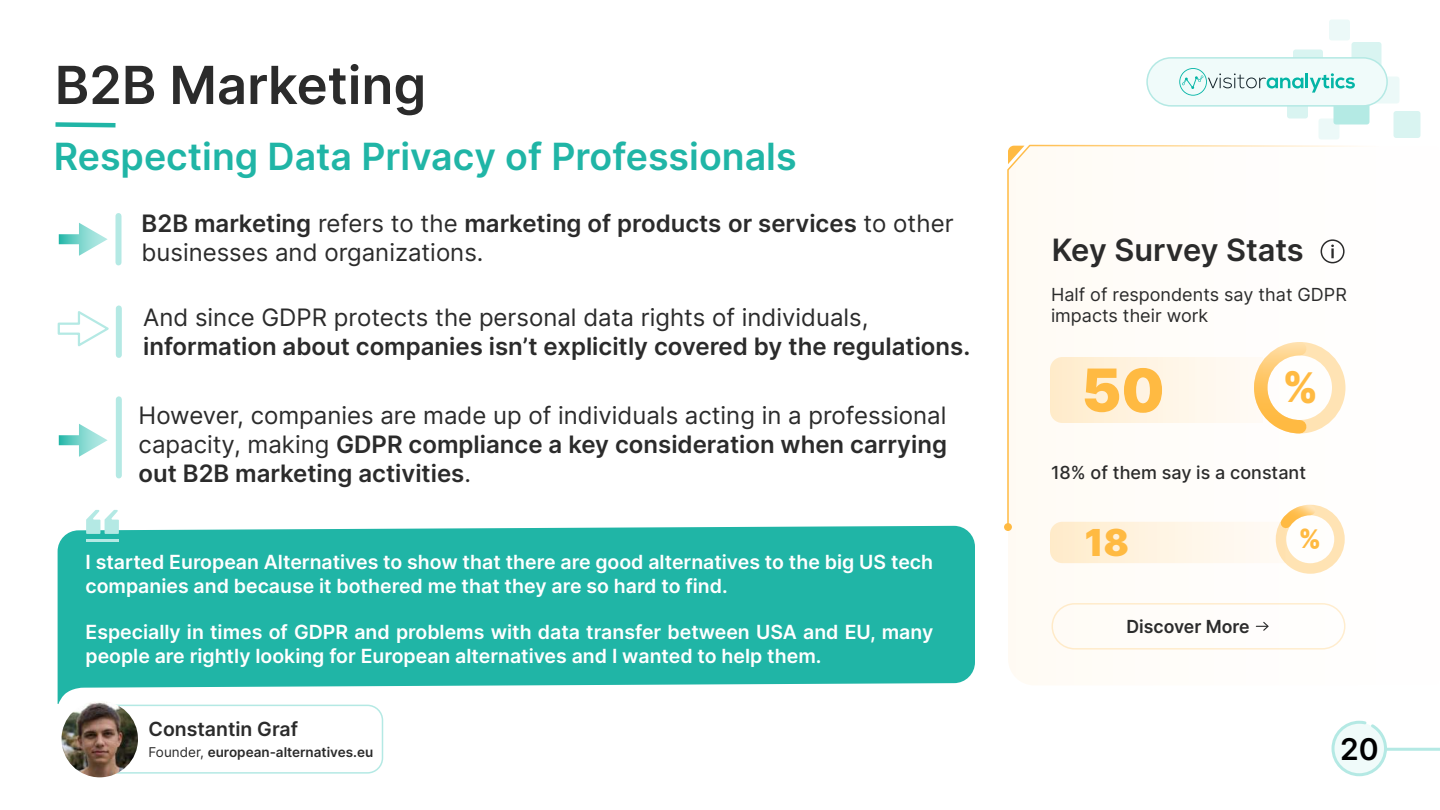
<style>
.page{position:relative;width:1440px;height:810px;background:#fff}
.page>*{position:absolute;margin:0;border:0;box-sizing:border-box;transform-origin:0 0}
.t1{font:900 59.25px "Inter";color:#ffba42}
.t2{font:600 52.5px "Inter";color:#2b2b2b}
.t3{font:900 40.8px "Inter";color:#ffba42}
.t4{font:600 37.5px "Inter";color:#20b5a6}
.t5{font:900 37.2px "Inter";color:#ffba42}
.t6{font:600 30.75px "Inter";color:#2b2b2b}
.t7{font:600 30px "Inter";color:#000}
.t8{font:900 25.65px "Inter";color:#ffba42}
.t9{font:24px/28.8px "Inter";color:#2b2b2b}
.t10{font:600 24px "Inter";color:#2b2b2b}
.t11{font:600 19.5px/23.4px "Inter";color:#fff}
.t12{font:600 19.5px "Inter";color:#2b2b2b}
.t13{font:18px/21.6px "Inter";color:#2b2b2b}
.t14{font:500 18px "Inter";color:#2b2b2b}
.t15{font:600 18px "Inter";color:#2b2b2b}
.t16{font:600 13.5px "Inter";color:#2b2b2b}
.s1{font-weight:600}
.s2{font-weight:400}
</style>
<div class="page">
<hr style="left:1386px;top:748px;width:54px;height:3px;background:#b4e9e4">
<svg style="left:1331px;top:720px;width:58px;height:57px"></svg>
<div style="left:1373px;top:76px;width:27px;height:28px;background:#ecf9f8;border-radius:3px"></div>
<div style="left:1319px;top:118px;width:21px;height:22px;background:#ecf9f8;border-radius:3px"></div>
<div style="left:1329px;top:20px;width:21px;height:20px;background:#ecf9f8;border-radius:3px"></div>
<div style="left:1287px;top:98px;width:21px;height:20px;background:#d9f4f1;border-radius:3px"></div>
<div style="left:1394px;top:111px;width:27px;height:27px;background:#d9f4f1;border-radius:3px"></div>
<div style="left:1352px;top:42px;width:30px;height:30px;background:#d9f4f1;border-radius:3px"></div>
<div style="left:1293px;top:50px;width:30px;height:30px;background:#d9f4f1;border-radius:3px"></div>
<div style="left:1334px;top:88px;width:36px;height:36px;background:#b4eae4;border-radius:3px"></div>
<svg style="left:59px;top:223px;width:49px;height:33px"></svg>
<div style="left:116px;top:216px;width:6px;height:46px;background:#b4e9e4"></div>
<svg style="left:57px;top:311px;width:52px;height:36px"></svg>
<div style="left:116px;top:308px;width:6px;height:47px;background:#b4e9e4"></div>
<svg style="left:59px;top:424px;width:49px;height:33px"></svg>
<div style="left:116px;top:399px;width:6px;height:76px;background:#b4e9e4"></div>
<svg style="left:1008px;top:529px;width:335px;height:156px"></svg>
<div style="left:1052px;top:603px;width:294px;height:47px;border:2px solid #ffba42;border-radius:22px"></div>
<svg style="left:1256px;top:622px;width:13px;height:9px"></svg>
<svg style="left:1050px;top:529px;width:295px;height:45px"></svg>
<div style="left:1147px;top:58px;width:240px;height:48px;background:#f0fbfa;border-radius:24px"></div>
<div style="left:1146px;top:57px;width:242px;height:50px;border:2px solid #b4e9e4;border-radius:24px"></div>
<svg style="left:1179px;top:68px;width:176px;height:28px"></svg>
<svg style="left:1007px;top:144px;width:353px;height:385px"></svg>
<svg style="left:1004px;top:523px;width:8px;height:8px"></svg>
<svg style="left:1008px;top:146px;width:16px;height:18px"></svg>
<svg style="left:55px;top:122px;width:61px;height:6px"></svg>
<svg style="left:58px;top:526px;width:917px;height:178px;background:#39bdb0"></svg>
<div style="left:98px;top:705px;width:285px;height:69px;border:2px solid #b4e9e4;border-radius:15px"></div>
<img style="left:62px;top:701px;width:76px;height:76px;border-radius:38px">
<hr style="left:86px;top:539px;width:33px;height:3px;background:#b4e9e4">
<svg style="left:86px;top:510px;width:33px;height:24px"></svg>
<svg style="left:1050px;top:335px;width:296px;height:105px"></svg>
<h2 class="t2" style="left:55px;top:47px;width:373px">B2B Marketing</h2>
<h3 class="t4" style="left:54px;top:129px;width:744px">Respecting Data Privacy of Professionals</h3>
<p class="t9" style="left:142px;top:209px;width:814px"><span class="s1">B2B marketing</span> refers to the <span class="s1">marketing of products or services</span> to other businesses and organizations.</p>
<p class="t9" style="left:143px;top:302px;width:727px">And since GDPR protects the personal data rights of individuals,</p>
<p class="t10" style="left:143px;top:329px;width:829px">information about companies isn’t explicitly covered by the regulations.</p>
<p class="t9" style="left:139px;top:401px;width:810px;text-align:justify">However, companies are made up of individuals acting in a professional capacity, making <span class="s1">GDPR compliance a key consideration when carrying out B2B marketing activities</span>.</p>
<p class="t11" style="left:86px;top:550px;width:849px">I started European Alternatives to show that there are good alternatives to the big US tech companies and because it bothered me that they are so hard to find.</p>
<p class="t11" style="left:86px;top:620px;width:849px">Especially in times of GDPR and problems with data transfer between USA and EU, many people are rightly looking for European alternatives and I wanted to help them.</p>
<p class="t12" style="left:149px;top:715px;width:151px">Constantin Graf</p>
<p class="t16" style="left:149px;top:742px;width:226px"><span class="s2">Founder,</span> european-alternatives.eu</p>
<p class="t6" style="left:1052px;top:227px;width:254px">Key Survey Stats</p>
<p class="t13" style="left:1051px;top:283px;width:297px">Half of respondents say that GDPR impacts their work</p>
<h1 class="t1" style="left:1082px;top:347px;width:84px">50</h1>
<h3 class="t3" style="left:1282px;top:357px;width:38px">%</h3>
<p class="t14" style="left:1051px;top:459px;width:257px">18% of them say is a constant</p>
<h3 class="t5" style="left:1085px;top:515px;width:46px">18</h3>
<p class="t8" style="left:1299px;top:520px;width:24px">%</p>
<p class="t15" style="left:1127px;top:613px;width:125px">Discover More</p>
<p class="t7" style="left:1340px;top:727px;width:40px">20</p>
</div>
